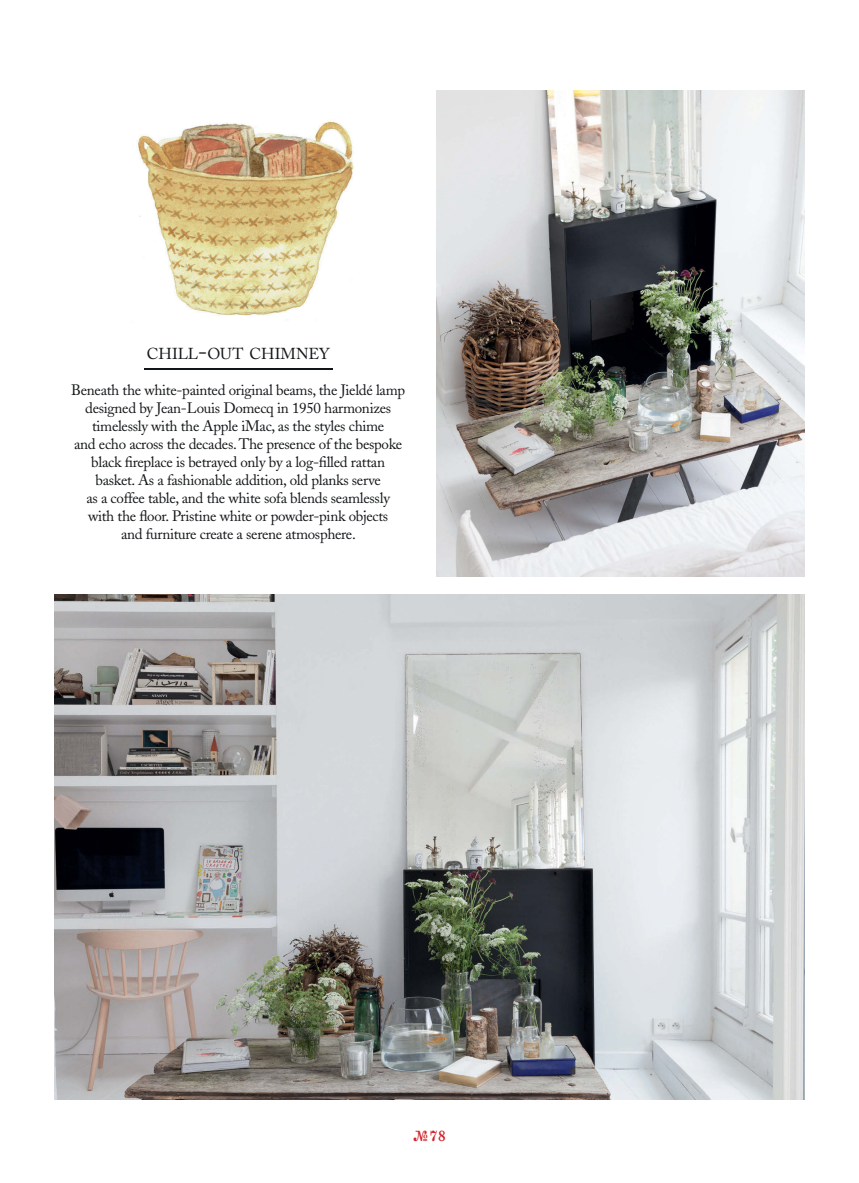
<style>
.page{position:relative;width:859px;height:1183px;background:#fff}
.page>*{position:absolute;margin:0;border:0;box-sizing:border-box;transform-origin:0 0}
.t1{font:15.75px "Adobe Caslon";color:#121517}
.t2{font:15px/18px "Adobe Caslon";letter-spacing:-.02em;color:#121517;text-align:center}
.t3{font:15px "Numbers Indicia";color:#d2232a}
.s1{font-size:22.5px}
</style>
<div class="page">
<img style="left:437px;top:90px;width:368px;height:486px">
<img style="left:54px;top:594px;width:751px;height:504px">
<img style="left:137px;top:121px;width:217px;height:200px">
<hr style="left:145px;top:368px;width:188px;height:1px;background:#121517">
<p class="t1" style="left:147px;top:347px;width:185px">CHILL<span class="s1">-</span>OUT CHIMNEY</p>
<p class="t2" style="left:71px;top:382px;width:335px">Beneath the white-painted original beams, the Jieldé lamp designed by Jean-Louis Domecq in 1950 harmonizes timelessly with the Apple iMac, as the styles chime<br>and echo across the decades. The presence of the bespoke black fireplace is betrayed only by a log-filled rattan basket. As a fashionable addition, old planks serve<br>as a coffee table, and the white sofa blends seamlessly<br>with the floor. Pristine white or powder-pink objects<br>and furniture create a serene atmosphere.</p>
<p class="t3" style="left:413px;top:1128px;width:35px">\78</p>
</div>
